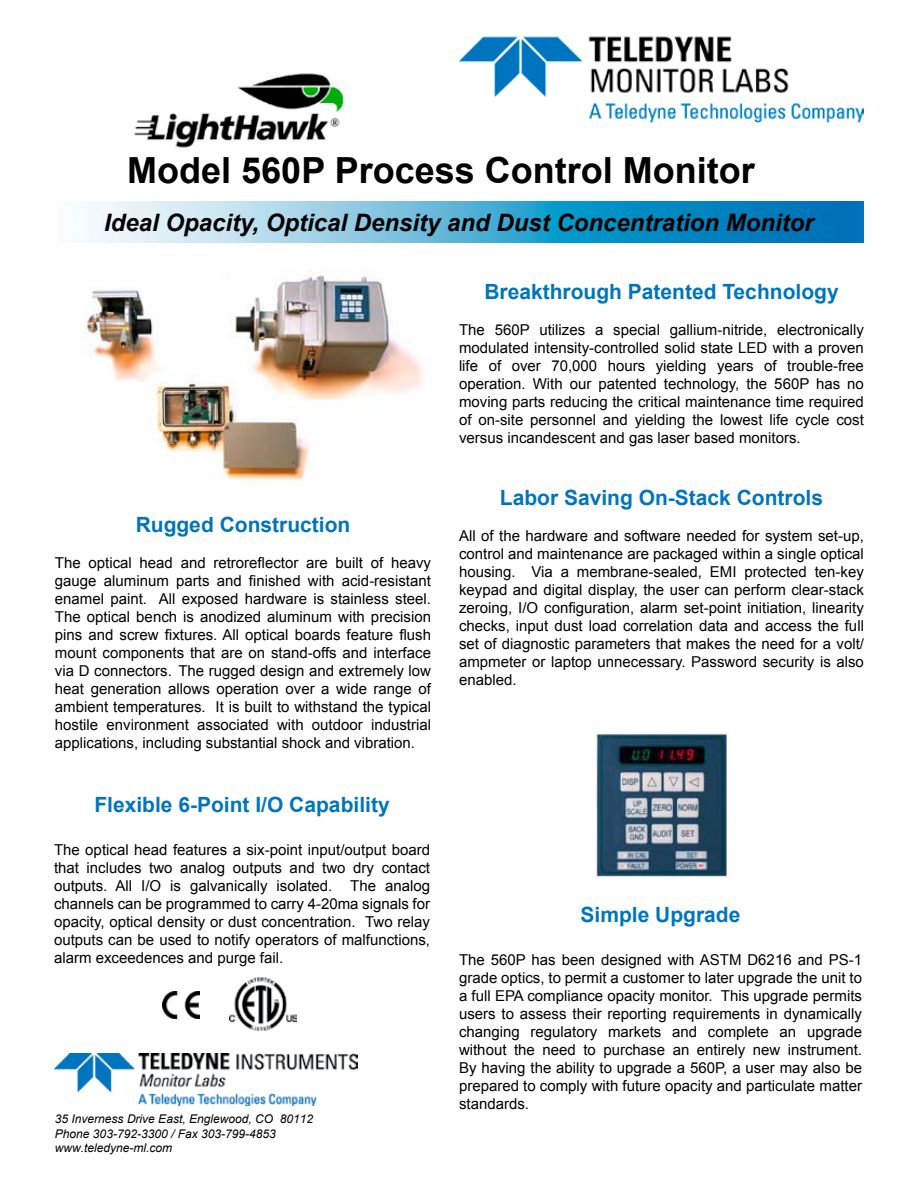
<style>
.page{position:relative;width:918px;height:1188px;background:#fff}
.page>*{position:absolute;margin:0;border:0;box-sizing:border-box;transform-origin:0 0}
.t1{font:700 36px "Arial";color:#000}
.t2{font:italic 700 24px "Arial";color:#000}
.t3{font:700 21px "Arial";color:#0075be}
.t4{font:700 21px "Arial";color:#0075bc}
.t5{font:15px/18px "Arial";color:#000;text-align:justify}
.t6{font:italic 12px/14.4px "Arial";color:#000}
</style>
<div class="page">
<img style="left:54px;top:1053px;width:304px;height:53px">
<img style="left:594px;top:732px;width:135px;height:146px">
<img style="left:88px;top:201px;width:770px;height:42px">
<img style="left:134px;top:73px;width:210px;height:75px">
<img style="left:86px;top:270px;width:337px;height:211px">
<img style="left:162px;top:991px;width:37px;height:27px">
<img style="left:230px;top:977px;width:67px;height:55px">
<img style="left:459px;top:36px;width:405px;height:87px">
<h1 class="t1" style="left:127px;top:146px;width:629px">Model 560P Process Control Monitor</h1>
<h2 class="t2" style="left:104px;top:207px;width:711px">Ideal Opacity, Optical Density and Dust Concentration Monitor</h2>
<h3 class="t3" style="left:136px;top:511px;width:216px">Rugged Construction</h3>
<p class="t5" style="left:55px;top:554px;width:378px">The optical head and retroreflector are built of heavy gauge aluminum parts and finished with acid-resistant enamel paint. All exposed hardware is stainless steel.<br>The optical bench is anodized aluminum with precision pins and screw fixtures. All optical boards feature flush mount components that are on stand-offs and interface via D connectors. The rugged design and extremely low heat generation allows operation over a wide range of ambient temperatures. It is built to withstand the typical hostile environment associated with outdoor industrial applications, including substantial shock and vibration.</p>
<h3 class="t3" style="left:94px;top:791px;width:297px">Flexible 6-Point I/O Capability</h3>
<p class="t5" style="left:54px;top:841px;width:378px">The optical head features a six-point input/output board that includes two analog outputs and two dry contact outputs. All I/O is galvanically isolated. The analog channels can be programmed to carry 4-20ma signals for opacity, optical density or dust concentration. Two relay outputs can be used to notify operators of malfunctions, alarm exceedences and purge fail.</p>
<p class="t6" style="left:55px;top:1112px;width:260px">35 Inverness Drive East, Englewood, CO 80112<br>Phone 303-792-3300 / Fax 303-799-4853 www.teledyne-ml.com</p>
<h3 class="t4" style="left:484px;top:278px;width:356px">Breakthrough Patented Technology</h3>
<p class="t5" style="left:459px;top:321px;width:406px">The 560P utilizes a special gallium-nitride, electronically modulated intensity-controlled solid state LED with a proven life of over 70,000 hours yielding years of trouble-free operation. With our patented technology, the 560P has no moving parts reducing the critical maintenance time required of on-site personnel and yielding the lowest life cycle cost versus incandescent and gas laser based monitors.</p>
<h3 class="t3" style="left:500px;top:484px;width:325px">Labor Saving On-Stack Controls</h3>
<p class="t5" style="left:459px;top:527px;width:407px">All of the hardware and software needed for system set-up, control and maintenance are packaged within a single optical housing. Via a membrane-sealed, EMI protected ten-key keypad and digital display, the user can perform clear-stack zeroing, I/O configuration, alarm set-point initiation, linearity checks, input dust load correlation data and access the full set of diagnostic parameters that makes the need for a volt/ ampmeter or laptop unnecessary. Password security is also enabled.</p>
<h3 class="t3" style="left:581px;top:901px;width:161px">Simple Upgrade</h3>
<p class="t5" style="left:459px;top:951px;width:405px">The 560P has been designed with ASTM D6216 and PS-1 grade optics, to permit a customer to later upgrade the unit to a full EPA compliance opacity monitor. This upgrade permits users to assess their reporting requirements in dynamically changing regulatory markets and complete an upgrade without the need to purchase an entirely new instrument.<br>By having the ability to upgrade a 560P, a user may also be prepared to comply with future opacity and particulate matter standards.</p>
</div>
